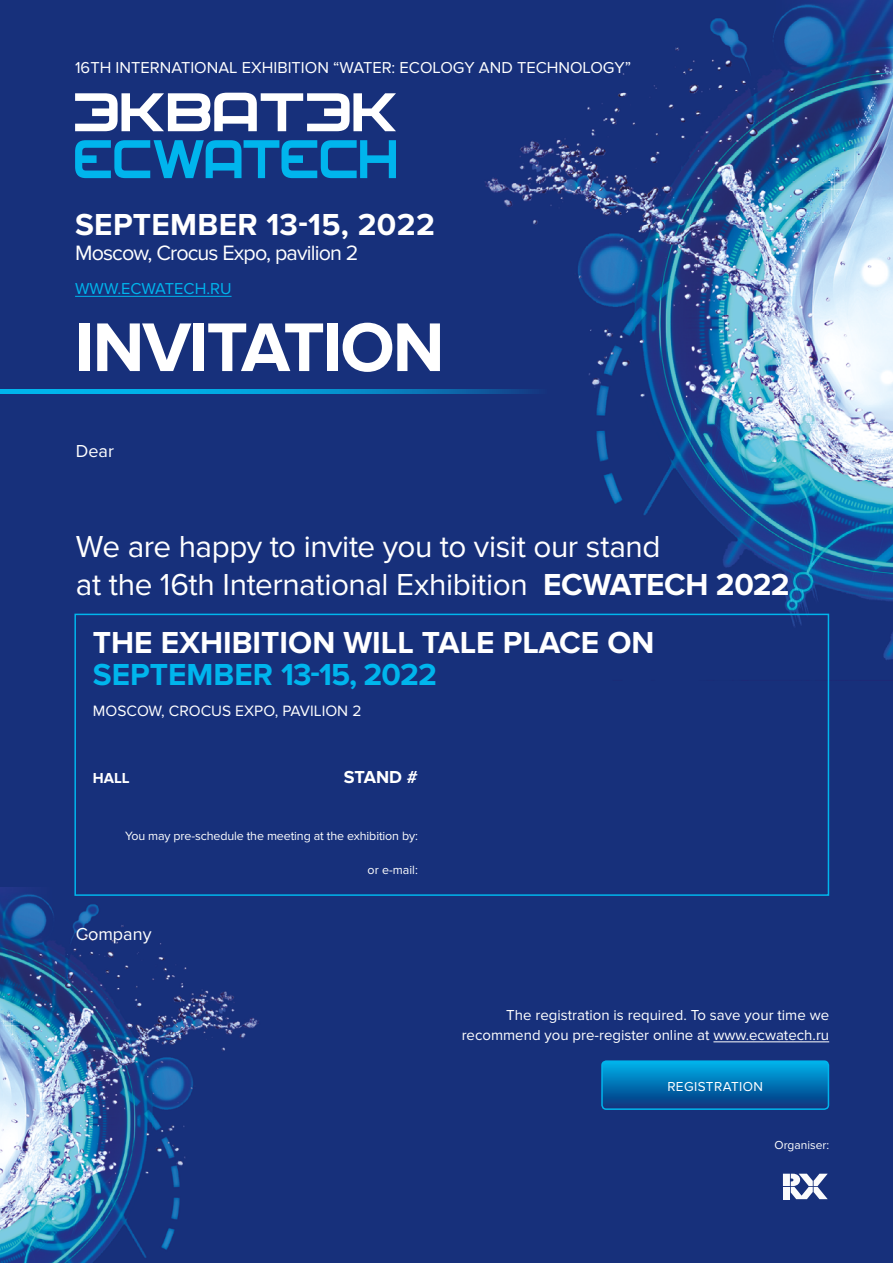
<style>
.page{position:relative;width:893px;height:1263px;background:#17307b}
.page>*{position:absolute;margin:0;border:0;box-sizing:border-box;transform-origin:0 0}
.t1{font:700 71.4px "Proxima Nova";letter-spacing:-.03em;color:#fff}
.t2{font:31.5px/37.8px "Proxima Nova";letter-spacing:-.01em;color:#fff}
.t3{font:700 31.5px "Proxima Nova";letter-spacing:.005em;color:#fff}
.t4{font:700 31.5px "Proxima Nova";color:#00b5ed}
.t5{font:21.6px "Proxima Nova";letter-spacing:-.04em;color:#fff}
.t6{font:18px "Proxima Nova";color:#fff}
.t7{font:700 18px "Proxima Nova";color:#fff}
.t8{font:16.35px "Proxima Nova";color:#fff}
.t9{font:16.35px "Proxima Nova";color:#00b5ed}
.t10{font:15.6px "Proxima Nova";color:#fff}
.t11{font:15px/19.5px "Proxima Nova";color:#fff;text-align:right}
.t12{font:700 15px "Proxima Nova";color:#fff}
.t13{font:13.5px "Proxima Nova";letter-spacing:.03em;color:#fff}
.t14{font:12.45px "Proxima Nova";letter-spacing:-.01em;color:#fff}
.t15{font:12px "Proxima Nova";color:#fff}
.s1{font-weight:700}
</style>
<div class="page">
<img style="left:0;top:0;width:893px;height:681px">
<img style="left:0;top:887px;width:259px;height:376px">
<svg style="left:0;top:390px;width:547px;height:4px;background:#0591ce"></svg>
<hr style="left:75px;top:296px;width:157px;height:1px;background:#00b5ed">
<svg style="left:783px;top:1174px;width:45px;height:25px"></svg>
<div style="left:783px;top:1187px;width:7px;height:12px;background:#fbfbfc"></div>
<svg style="left:75px;top:140px;width:321px;height:38px"></svg>
<svg style="left:75px;top:93px;width:321px;height:38px"></svg>
<div style="left:74px;top:614px;width:755px;height:282px;border:2px solid #00b5ed"></div>
<hr style="left:713px;top:1041px;width:116px;height:1px;background:#fff">
<svg style="left:604px;top:1063px;width:222px;height:42px;background:#0174b5"></svg>
<div style="left:601px;top:1060px;width:228px;height:50px;border:2px solid #00b5ed;border-radius:4px"></div>
<p class="t8" style="left:75px;top:58px;width:557px">16th International Exhi bition “Water: Ecology and Technology”</p>
<h2 class="t3" style="left:75px;top:206px;width:361px">SEPTEMBER 13-15, 2022</h2>
<h3 class="t5" style="left:75px;top:241px;width:285px">Moscow, Crocus Expo, pavilion 2</h3>
<p class="t9" style="left:75px;top:279px;width:158px">www.ecwatec h.ru</p>
<h1 class="t1" style="left:75px;top:306px;width:371px">INVITATION</h1>
<p class="t6" style="left:76px;top:441px;width:40px">Dear</p>
<h2 class="t2" style="left:76px;top:528px;width:715px">We are happy to invite you to visit our stand<br>at the 16th International Exhibition <span class="s1">ECWATECH 2022</span></h2>
<h2 class="t3" style="left:93px;top:624px;width:563px">TH E EXHIBITION WILL TALE PLACE ON</h2>
<h2 class="t4" style="left:93px;top:656px;width:346px">SEPTEMBER 13-15, 2022</h2>
<p class="t10" style="left:93px;top:702px;width:270px">Moscow, Crocus Expo, pavi li on 2</p>
<p class="t12" style="left:93px;top:770px;width:38px">HALL</p>
<p class="t7" style="left:344px;top:767px;width:23px">STAN</p>
<p class="t7" style="left:389px;top:767px;width:30px">D #</p>
<p class="t14" style="left:125px;top:828px;width:294px">You may pre-schedule the meeting at the exhibition by:</p>
<p class="t14" style="left:368px;top:862px;width:52px">or e-mail:</p>
<p class="t6" style="left:76px;top:924px;width:77px">Company</p>
<p class="t11" style="left:462px;top:1006px;width:369px">The registration is required. To save your time we recommend you pre-register online at www.ecwatech.ru</p>
<p class="t13" style="left:667px;top:1078px;width:97px">Registration</p>
<p class="t15" style="left:774px;top:1138px;width:56px">Organiser:</p>
</div>
